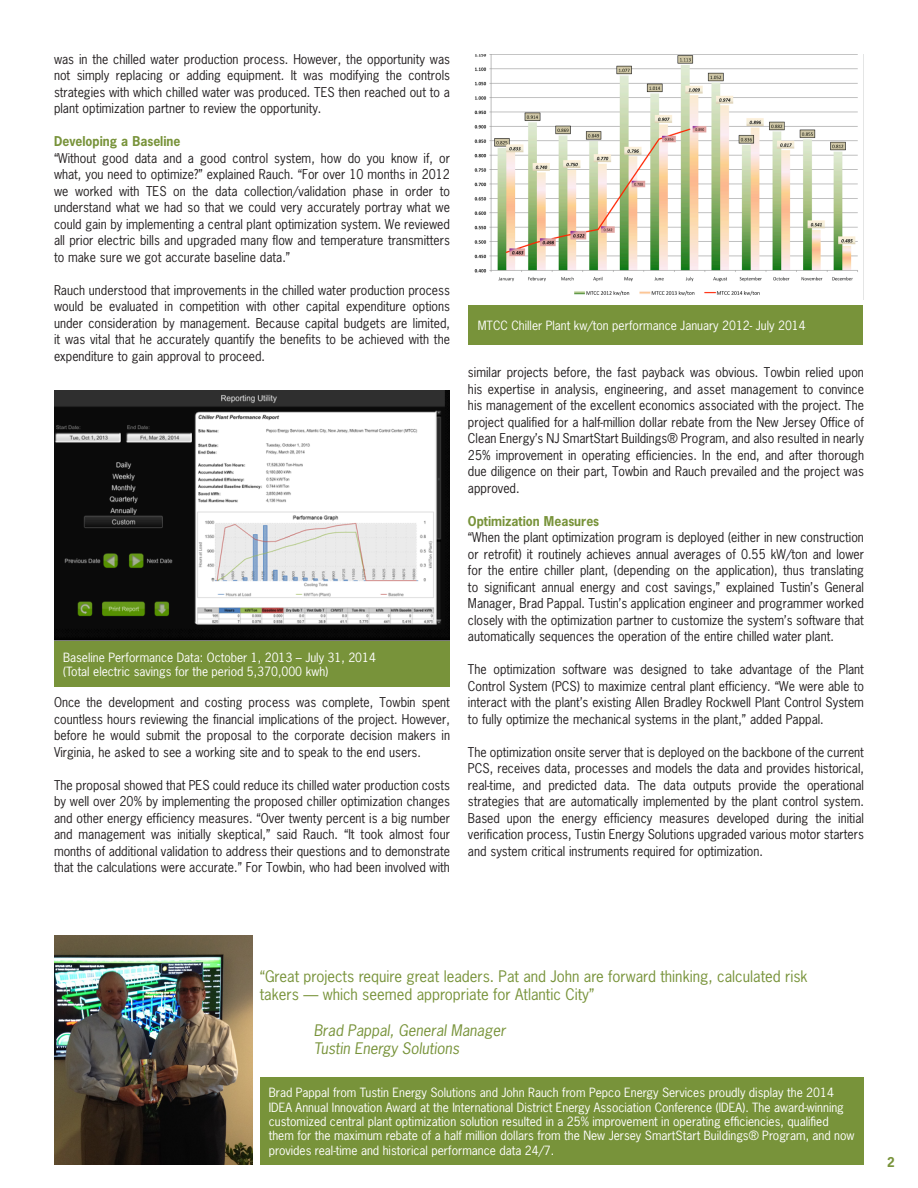
<style>
.page{position:relative;width:918px;height:1188px;background:#fff}
.page>*{position:absolute;margin:0;border:0;box-sizing:border-box;transform-origin:0 0}
.t1{font:15px/18px "News Gothic Std";color:#78933a}
.t2{font:italic 15px/18px "News Gothic Std";color:#78933a}
.t3{font:12.75px/16.5px "News Gothic Std";color:#231f20;text-align:justify;scale:.96 1}
.t4{font:700 12.75px "News Gothic Std";color:#78933a;scale:.96 1}
.t5{font:12px/14.4px "News Gothic Std";color:#fff}
</style>
<div class="page">
<img style="left:54px;top:390px;width:396px;height:251px">
<img style="left:474px;top:54px;width:390px;height:246px">
<img style="left:54px;top:936px;width:198px;height:229px">
<div style="left:54px;top:641px;width:395px;height:46px;background:#78933a"></div>
<div style="left:260px;top:1078px;width:603px;height:87px;background:#78933a"></div>
<div style="left:469px;top:305px;width:394px;height:40px;background:#78933a"></div>
<p class="t3" style="left:54px;top:51px;width:414px">was in the chilled water production process. However, the opportunity was not simply replacing or adding equipment. It was modifying the controls strategies with which chilled water was produced. TES then reached out to a plant optimization partner to review the opportunity.</p>
<p class="t4" style="left:54px;top:133px;width:133px">Developing a Baseline</p>
<p class="t3" style="left:54px;top:150px;width:414px">“Without good data and a good control system, how do you know if, or what, you need to optimize?” explained Rauch. “For over 10 months in 2012 we worked with TES on the data collection/validation phase in order to understand what we had so that we could very accurately portray what we could gain by implementing a central plant optimization system. We reviewed all prior electric bills and upgraded many flow and temperature transmitters to make sure we got accurate baseline data.”</p>
<p class="t3" style="left:54px;top:282px;width:414px">Rauch understood that improvements in the chilled water production process would be evaluated in competition with other capital expenditure options under consideration by management. Because capital budgets are limited, it was vital that he accurately quantify the benefits to be achieved with the expenditure to gain approval to proceed.</p>
<p class="t5" style="left:63px;top:650px;width:315px">Baseline Performance Data: October 1, 2013 – July 31, 2014 (Total electric savings for the period 5,370,000 kwh)</p>
<p class="t3" style="left:54px;top:694px;width:414px">Once the development and costing process was complete, Towbin spent countless hours reviewing the financial implications of the project. However, before he would submit the proposal to the corporate decision makers in Virginia, he asked to see a working site and to speak to the end users.</p>
<p class="t3" style="left:54px;top:777px;width:414px">The proposal showed that PES could reduce its chilled water production costs by well over 20% by implementing the proposed chiller optimization changes and other energy efficiency measures. “Over twenty percent is a big number and management was initially skeptical,” said Rauch. “It took almost four months of additional validation to address their questions and to demonstrate that the calculations were accurate.” For Towbin, who had been involved with</p>
<p class="t5" style="left:478px;top:318px;width:329px">MTCC Chiller Plant kw/ton performance January 2012- July 2014</p>
<p class="t3" style="left:468px;top:364px;width:414px">similar projects before, the fast payback was obvious. Towbin relied upon his expertise in analysis, engineering, and asset management to convince his management of the excellent economics associated with the project. The project qualified for a half-million dollar rebate from the New Jersey Office of Clean Energy’s NJ SmartStart Buildings® Program, and also resulted in nearly 25% improvement in operating efficiencies. In the end, and after thorough due diligence on their part, Towbin and Rauch prevailed and the project was approved.</p>
<p class="t4" style="left:468px;top:513px;width:138px">Optimization Measures</p>
<p class="t3" style="left:468px;top:529px;width:414px">“When the plant optimization program is deployed (either in new construction or retrofit) it routinely achieves annual averages of 0.55 kW/ton and lower for the entire chiller plant, (depending on the application), thus translating to significant annual energy and cost savings,” explained Tustin’s General Manager, Brad Pappal. Tustin’s application engineer and programmer worked closely with the optimization partner to customize the system’s software that automatically sequences the operation of the entire chilled water plant.</p>
<p class="t3" style="left:468px;top:661px;width:414px">The optimization software was designed to take advantage of the Plant Control System (PCS) to maximize central plant efficiency. “We were able to interact with the plant’s existing Allen Bradley Rockwell Plant Control System to fully optimize the mechanical systems in the plant,” added Pappal.</p>
<p class="t3" style="left:468px;top:744px;width:414px">The optimization onsite server that is deployed on the backbone of the current PCS, receives data, processes and models the data and provides historical, real-time, and predicted data. The data outputs provide the operational strategies that are automatically implemented by the plant control system.<br>Based upon the energy efficiency measures developed during the initial verification process, Tustin Energy Solutions upgraded various motor starters and system critical instruments required for optimization.</p>
<p class="t1" style="left:260px;top:967px;width:550px">“Great projects require great leaders. Pat and John are forward thinking, calculated risk takers — which seemed appropriate for Atlantic City”</p>
<p class="t2" style="left:314px;top:1021px;width:193px">Brad Pappal, General Manager<br>Tustin Energy Solutions</p>
<p class="t5" style="left:269px;top:1085px;width:587px">Brad Pappal from Tustin Energy Solutions and John Rauch from Pepco Energy Services proudly display the 2014<br>IDEA Annual Innovation Award at the International District Energy Association Conference (IDEA). The award-winning customized central plant optimization solution resulted in a 25% improvement in operating efficiencies, qualified them for the maximum rebate of a half million dollars from the New Jersey SmartStart Buildings® Program, and now provides real-time and historical performance data 24/7.</p>
<p class="t4" style="left:887px;top:1153px;width:9px">2</p>
</div>
